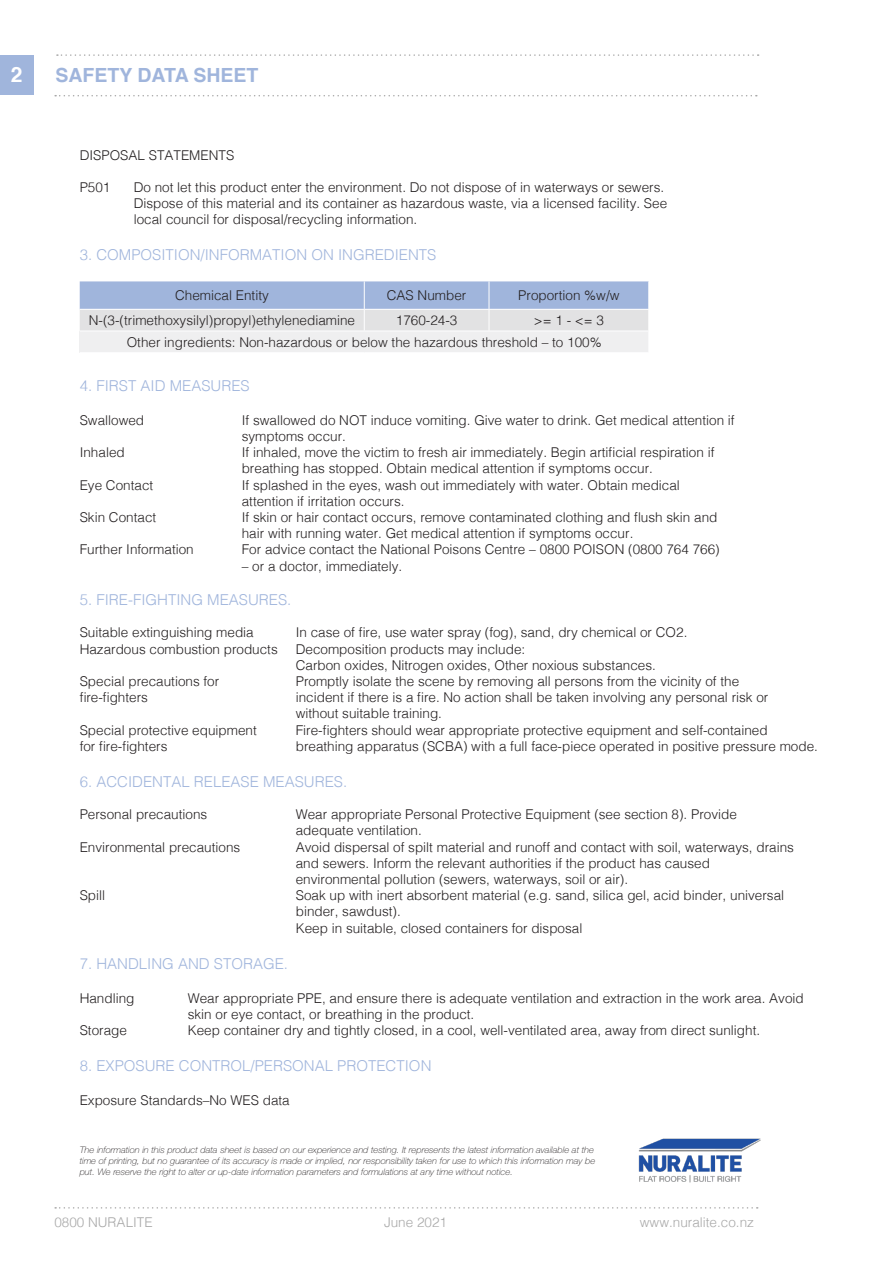
<style>
.page{position:relative;width:893px;height:1263px;background:#fff}
.page>*{position:absolute;margin:0;border:0;box-sizing:border-box;transform-origin:0 0}
.t1{font:700 21px "Helvetica";color:#fff}
.t2{font:700 19.5px "Helvetica";color:#a0b5dc}
.t3{font:300 15px "Helvetica";color:#a0b5dc}
.t4{font:300 13.5px/16.2px "Helvetica";color:#231f20}
.t5{font:300 13.5px "Helvetica";color:#a8a8a8}
.t6{font:italic 100 9px/10.8px "Helvetica Neue LT Std";color:#231f20;scale:1.05 1}
</style>
<div class="page">
<svg style="left:55px;top:95px;width:702px;height:1px"></svg>
<svg style="left:57px;top:54px;width:702px;height:2px"></svg>
<svg style="left:55px;top:1207px;width:703px;height:1px"></svg>
<img style="left:638px;top:1138px;width:123px;height:44px">
<div style="left:0;top:55px;width:33px;height:40px;background:#a0b5dc"></div>
<svg style="left:80px;top:281px;width:569px;height:71px"></svg>
<h1 class="t1" style="left:11px;top:57px;width:13px">2</h1>
<h2 class="t2" style="left:56px;top:60px;width:205px">SAFETY DATA SHEET</h2>
<p class="t4" style="left:80px;top:146px;width:156px">DISPOSAL STATEMENTS</p>
<p class="t4" style="left:80px;top:178px;width:32px">P501</p>
<p class="t4" style="left:134px;top:178px;width:532px">Do not let this product enter the environment. Do not dispose of in waterways or sewers.</p>
<p class="t4" style="left:134px;top:194px;width:535px">Dispose of this material and its container as hazardous waste, via a licensed facility. See</p>
<p class="t4" style="left:134px;top:211px;width:285px">local council for disposal/recycling information.</p>
<p class="t3" style="left:80px;top:242px;width:358px">3. COMPOSITION/INFORMATION ON INGREDIENTS</p>
<p class="t4" style="left:175px;top:286px;width:95px">Chemical Entity</p>
<p class="t4" style="left:387px;top:286px;width:81px">CAS Number</p>
<p class="t4" style="left:518px;top:286px;width:103px">Proportion %w/w</p>
<p class="t4" style="left:89px;top:311px;width:268px">N-(3-(trimethoxysilyl)propyl)ethylenediamine</p>
<p class="t4" style="left:396px;top:311px;width:63px">1760-24-3</p>
<p class="t4" style="left:534px;top:311px;width:72px">&gt;= 1 - &lt;= 3</p>
<p class="t4" style="left:127px;top:333px;width:476px">Other ingredients: Non-hazardous or below the hazardous threshold – to 100%</p>
<p class="t3" style="left:80px;top:373px;width:172px">4. FIRST AID MEASURES</p>
<p class="t4" style="left:80px;top:411px;width:66px">Swallowed</p>
<p class="t4" style="left:242px;top:411px;width:494px">If swallowed do NOT induce vomiting. Give water to drink. Get medical attention if</p>
<p class="t4" style="left:242px;top:427px;width:106px">symptoms occur.</p>
<p class="t4" style="left:80px;top:443px;width:47px">Inhaled</p>
<p class="t4" style="left:242px;top:443px;width:474px">If inhaled, move the victim to fresh air immediately. Begin artificial respiration if</p>
<p class="t4" style="left:242px;top:460px;width:413px">breathing has stopped. Obtain medical attention if symptoms occur.</p>
<p class="t4" style="left:80px;top:476px;width:75px">Eye Contact</p>
<p class="t4" style="left:242px;top:476px;width:440px">If splashed in the eyes, wash out immediately with water. Obtain medical</p>
<p class="t4" style="left:242px;top:492px;width:164px">attention if irritation occurs.</p>
<p class="t4" style="left:80px;top:508px;width:78px">Skin Contact</p>
<p class="t4" style="left:242px;top:508px;width:477px">If skin or hair contact occurs, remove contaminated clothing and flush skin and</p>
<p class="t4" style="left:242px;top:524px;width:393px">hair with running water. Get medical attention if symptoms occur.</p>
<p class="t4" style="left:80px;top:541px;width:116px">Further Information</p>
<p class="t4" style="left:242px;top:541px;width:479px">For advice contact the National Poisons Centre – 0800 POISON (0800 764 766)</p>
<p class="t4" style="left:242px;top:557px;width:162px">– or a doctor, immediately.</p>
<p class="t3" style="left:80px;top:587px;width:213px">5. FIRE-FIGHTING MEASURES.</p>
<p class="t4" style="left:80px;top:623px;width:176px">Suitable extinguishing media</p>
<p class="t4" style="left:296px;top:623px;width:393px">In case of fire, use water spray (fog), sand, dry chemical or CO2.</p>
<p class="t4" style="left:80px;top:640px;width:200px">Hazardous combustion products</p>
<p class="t4" style="left:296px;top:640px;width:231px">Decomposition products may include:</p>
<p class="t4" style="left:296px;top:656px;width:362px">Carbon oxides, Nitrogen oxides, Other noxious substances.</p>
<p class="t4" style="left:80px;top:672px;width:141px">Special precautions for</p>
<p class="t4" style="left:296px;top:672px;width:445px">Promptly isolate the scene by removing all persons from the vicinity of the</p>
<p class="t4" style="left:80px;top:688px;width:70px">fire-fighters</p>
<p class="t4" style="left:296px;top:688px;width:474px">incident if there is a fire. No action shall be taken involving any personal risk or</p>
<p class="t4" style="left:296px;top:704px;width:148px">without suitable training.</p>
<p class="t4" style="left:80px;top:721px;width:179px">Special protective equipment</p>
<p class="t4" style="left:296px;top:721px;width:473px">Fire-fighters should wear appropriate protective equipment and self-contained</p>
<p class="t4" style="left:80px;top:737px;width:89px">for fire-fighters</p>
<p class="t4" style="left:296px;top:737px;width:524px">breathing apparatus (SCBA) with a full face-piece operated in positive pressure mode.</p>
<p class="t3" style="left:80px;top:769px;width:269px">6. ACCIDENTAL RELEASE MEASURES.</p>
<p class="t4" style="left:80px;top:805px;width:129px">Personal precautions</p>
<p class="t4" style="left:296px;top:805px;width:443px">Wear appropriate Personal Protective Equipment (see section 8). Provide</p>
<p class="t4" style="left:296px;top:821px;width:128px">adequate ventilation.</p>
<p class="t4" style="left:80px;top:838px;width:162px">Environmental precautions</p>
<p class="t4" style="left:296px;top:838px;width:500px">Avoid dispersal of spilt material and runoff and contact with soil, waterways, drains and sewers. Inform the relevant authorities if the product has caused</p>
<p class="t4" style="left:296px;top:870px;width:334px">environmental pollution (sewers, waterways, soil or air).</p>
<p class="t4" style="left:80px;top:886px;width:27px">Spill</p>
<p class="t4" style="left:296px;top:886px;width:490px">Soak up with inert absorbent material (e.g. sand, silica gel, acid binder, universal</p>
<p class="t4" style="left:296px;top:902px;width:107px">binder, sawdust).</p>
<p class="t4" style="left:296px;top:919px;width:288px">Keep in suitable, closed containers for disposal</p>
<p class="t3" style="left:80px;top:950px;width:210px">7. HANDLING AND STORAGE.</p>
<p class="t4" style="left:80px;top:989px;width:56px">Handling</p>
<p class="t4" style="left:188px;top:989px;width:617px">Wear appropriate PPE, and ensure there is adequate ventilation and extraction in the work area. Avoid skin or eye contact, or breathing in the product.</p>
<p class="t4" style="left:80px;top:1021px;width:49px">Storage</p>
<p class="t4" style="left:188px;top:1021px;width:574px">Keep container dry and tightly closed, in a cool, well-ventilated area, away from direct sunlight.</p>
<p class="t3" style="left:80px;top:1053px;width:353px">8. EXPOSURE CONTROL/PERSONAL PROTECTION</p>
<p class="t4" style="left:80px;top:1091px;width:212px">Exposure Standards–No WES data</p>
<p class="t6" style="left:80px;top:1145px;width:492px">The information in this product data sheet is based on our experience and testing. It represents the latest information available at the time of printing, but no guarantee of its accuracy is made or implied, nor responsibility taken for use to which this information may be put. We reserve the right to alter or up-date information parameters and formulations at any time without notice.</p>
<p class="t5" style="left:54px;top:1211px;width:100px">0800 NURALITE</p>
<p class="t5" style="left:384px;top:1211px;width:65px">June 2021</p>
<p class="t5" style="left:640px;top:1211px;width:116px">www.nuralite.co.nz</p>
</div>
